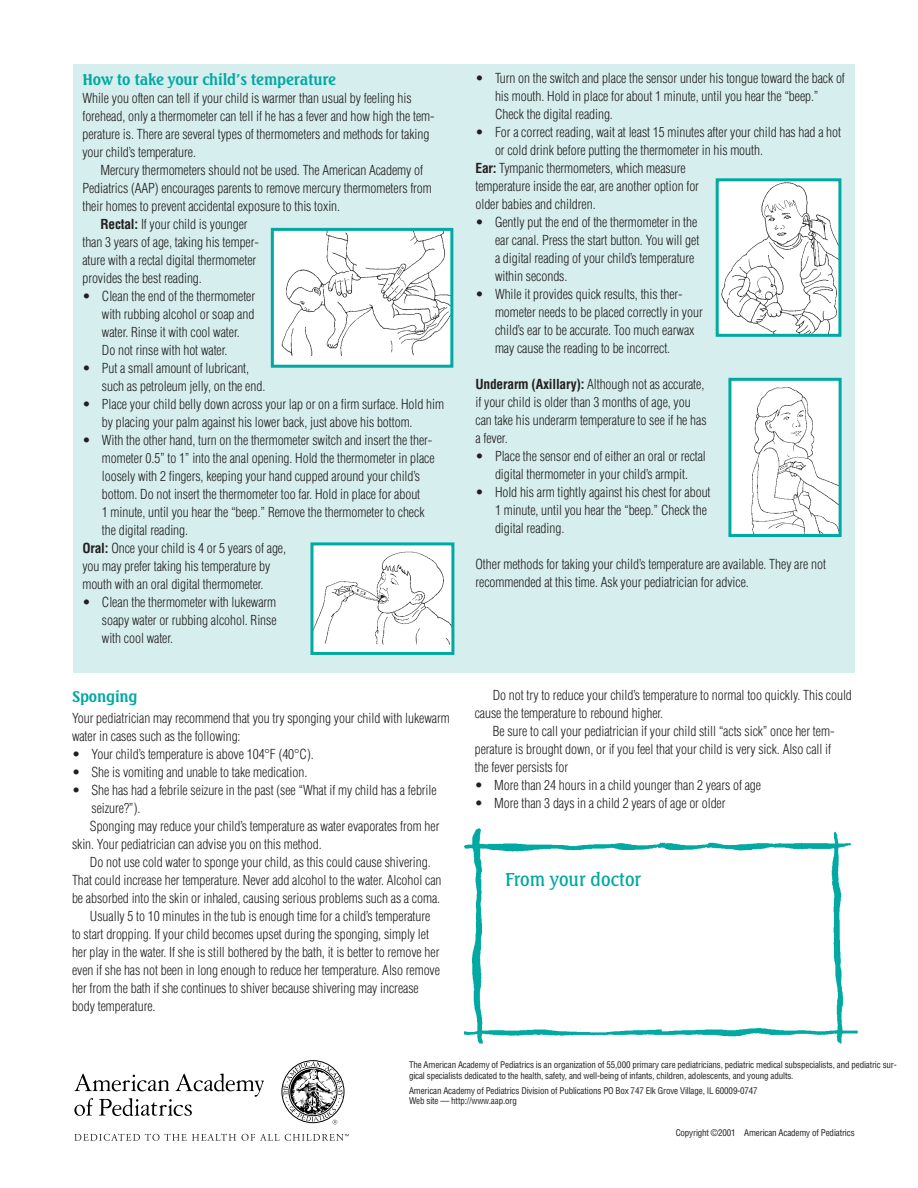
<style>
.page{position:relative;width:918px;height:1188px;background:#fff}
.page>*{position:absolute;margin:0;border:0;box-sizing:border-box;transform-origin:0 0}
.t1{font:500 18px "Seagull BT";color:#00a9a2}
.t2{font:700 15px "Seagull BT";letter-spacing:-.01em;color:#00a9a2}
.t3{font:300 condensed 13.5px/18px "Helvetica";letter-spacing:-.005em;color:#231f20}
.t4{font:condensed 9px/10.5px "Helvetica";letter-spacing:-.015em;color:#231f20}
.s1{font-weight:700}
</style>
<div class="page">
<svg style="left:74px;top:1073px;width:190px;height:43px"></svg>
<svg style="left:74px;top:1134px;width:275px;height:7px"></svg>
<svg style="left:281px;top:1060px;width:64px;height:64px"></svg>
<img style="left:464px;top:828px;width:394px;height:216px">
<div style="left:73px;top:64px;width:782px;height:608px;background:#d6eeed"></div>
<div style="left:272px;top:229px;width:180px;height:137px;background:#fff"></div>
<img style="left:281px;top:232px;width:168px;height:124px">
<div style="left:271px;top:228px;width:182px;height:140px;border:3px solid #00a9a2"></div>
<div style="left:312px;top:544px;width:141px;height:109px;background:#fff"></div>
<img style="left:314px;top:551px;width:136px;height:95px">
<div style="left:310px;top:542px;width:144px;height:113px;border:3px solid #00a9a2"></div>
<img style="left:721px;top:182px;width:116px;height:151px">
<div style="left:716px;top:178px;width:125px;height:159px;border:3px solid #00a9a2"></div>
<div style="left:730px;top:379px;width:110px;height:157px;background:#fff"></div>
<img style="left:751px;top:387px;width:87px;height:146px">
<div style="left:728px;top:378px;width:114px;height:159px;border:3px solid #00a9a2"></div>
<p class="t2" style="left:82px;top:72px;width:255px">How to take your child’s temperature</p>
<p class="t3" style="left:82px;top:91px;width:354px">While you often can tell if your child is warmer than usual by feeling his forehead, only a thermometer can tell if he has a fever and how high the tem&shy;perature is. There are several types of thermometers and methods for taking your child’s temperature.</p>
<p class="t3" style="left:100px;top:163px;width:324px">Mercury thermometers should not be used. The American Academy of</p>
<p class="t3" style="left:82px;top:181px;width:351px">Pediatrics (AAP) encourages parents to remove mercury thermometers from</p>
<p class="t3" style="left:82px;top:199px;width:259px">their homes to prevent accidental exposure to this toxin.</p>
<p class="t3" style="left:100px;top:217px;width:149px"><span class="s1">Rectal:</span> If your child is younger</p>
<p class="t3" style="left:82px;top:235px;width:178px">than 3 years of age, taking his temper-</p>
<p class="t3" style="left:82px;top:253px;width:175px">ature with a rectal digital thermometer</p>
<p class="t3" style="left:82px;top:271px;width:121px">provides the best reading.</p>
<p class="t3" style="left:102px;top:289px;width:155px;text-indent:-19px">• Clean the end of the thermometer with rubbing alcohol or soap and water. Rinse it with cool water.<br>Do not rinse with hot water.</p>
<p class="t3" style="left:102px;top:361px;width:165px;text-indent:-19px">• Put a small amount of lubricant, such as petroleum jelly, on the end.</p>
<p class="t3" style="left:102px;top:397px;width:344px;text-indent:-19px">• Place your child belly down across your lap or on a firm surface. Hold him by placing your palm against his lower back, just above his bottom.</p>
<p class="t3" style="left:82px;top:433px;width:351px">• With the other hand, turn on the thermometer switch and insert the ther-</p>
<p class="t3" style="left:102px;top:451px;width:334px">mometer 0.5” to 1” into the anal opening. Hold the thermometer in place</p>
<p class="t3" style="left:102px;top:469px;width:320px">loosely with 2 fingers, keeping your hand cupped around your child’s</p>
<p class="t3" style="left:102px;top:487px;width:320px">bottom. Do not insert the thermometer too far. Hold in place for about</p>
<p class="t3" style="left:102px;top:505px;width:324px">1 minute, until you hear the “beep.” Remove the thermometer to check</p>
<p class="t3" style="left:102px;top:523px;width:88px">the digital reading.</p>
<p class="t3" style="left:82px;top:541px;width:205px"><span class="s1">Oral:</span> Once your child is 4 or 5 years of age,</p>
<p class="t3" style="left:82px;top:559px;width:189px">you may prefer taking his temperature by</p>
<p class="t3" style="left:82px;top:577px;width:183px">mouth with an oral digital thermometer.</p>
<p class="t3" style="left:102px;top:595px;width:176px;text-align:justify;text-indent:-19px">• Clean the thermometer with lukewarm soapy water or rubbing alcohol. Rinse with cool water.</p>
<p class="t2" style="left:72px;top:690px;width:67px">Sponging</p>
<p class="t3" style="left:72px;top:711px;width:379px">Your pediatrician may recommend that you try sponging your child with lukewarm water in cases such as the following:</p>
<p class="t3" style="left:72px;top:747px;width:243px">• Your child’s temperature is above 104°F (40°C).</p>
<p class="t3" style="left:72px;top:765px;width:237px">• She is vomiting and unable to take medication.</p>
<p class="t3" style="left:72px;top:783px;width:366px">• She has had a febrile seizure in the past (see “What if my child has a febrile</p>
<p class="t3" style="left:91px;top:801px;width:50px">seizure?”).</p>
<p class="t3" style="left:90px;top:819px;width:351px">Sponging may reduce your child’s temperature as water evaporates from her</p>
<p class="t3" style="left:72px;top:837px;width:251px">skin. Your pediatrician can advise you on this method.</p>
<p class="t3" style="left:90px;top:855px;width:342px">Do not use cold water to sponge your child, as this could cause shivering.</p>
<p class="t3" style="left:72px;top:873px;width:371px">That could increase her temperature. Never add alcohol to the water. Alcohol can</p>
<p class="t3" style="left:72px;top:891px;width:370px">be absorbed into the skin or inhaled, causing serious problems such as a coma.</p>
<p class="t3" style="left:90px;top:909px;width:342px">Usually 5 to 10 minutes in the tub is enough time for a child’s temperature</p>
<p class="t3" style="left:72px;top:927px;width:359px">to start dropping. If your child becomes upset during the sponging, simply let</p>
<p class="t3" style="left:72px;top:945px;width:369px">her play in the water. If she is still bothered by the bath, it is better to remove her</p>
<p class="t3" style="left:72px;top:963px;width:370px">even if she has not been in long enough to reduce her temperature. Also remove</p>
<p class="t3" style="left:72px;top:981px;width:348px">her from the bath if she continues to shiver because shivering may increase</p>
<p class="t3" style="left:72px;top:999px;width:85px">body temperature.</p>
<p class="t3" style="left:495px;top:71px;width:351px;text-indent:-19px">• Turn on the switch and place the sensor under his tongue toward the back of his mouth. Hold in place for about 1 minute, until you hear the “beep.”<br>Check the digital reading.</p>
<p class="t3" style="left:476px;top:125px;width:367px">• For a correct reading, wait at least 15 minutes after your child has had a hot</p>
<p class="t3" style="left:495px;top:143px;width:270px">or cold drink before putting the thermometer in his mouth.</p>
<p class="t3" style="left:476px;top:161px;width:212px"><span class="s1">Ear:</span> Tympanic thermometers, which measure</p>
<p class="t3" style="left:476px;top:179px;width:225px">temperature inside the ear, are another option for</p>
<p class="t3" style="left:476px;top:197px;width:122px">older babies and children.</p>
<p class="t3" style="left:495px;top:215px;width:206px;text-indent:-19px">• Gently put the end of the thermometer in the ear canal. Press the start button. You will get a digital reading of your child’s temperature within seconds.</p>
<p class="t3" style="left:495px;top:287px;width:209px;text-indent:-19px">• While it provides quick results, this ther&shy;mometer needs to be placed correctly in your child’s ear to be accurate. Too much earwax may cause the reading to be incorrect.</p>
<p class="t3" style="left:476px;top:377px;width:233px"><span class="s1">Underarm (Axillary):</span> Although not as accurate, if your child is older than 3 months of age, you can take his underarm temperature to see if he has a fever.</p>
<p class="t3" style="left:476px;top:449px;width:232px;text-align:center">• Place the sensor end of either an oral or rectal digital thermometer in your child’s armpit.</p>
<p class="t3" style="left:495px;top:485px;width:217px;text-indent:-19px">• Hold his arm tightly against his chest for about<br>1 minute, until you hear the “beep.” Check the digital reading.</p>
<p class="t3" style="left:476px;top:557px;width:352px">Other methods for taking your child’s temperature are available. They are not recommended at this time. Ask your pediatrician for advice.</p>
<p class="t3" style="left:475px;top:688px;width:379px;text-indent:18px">Do not try to reduce your child’s temperature to normal too quickly. This could cause the temperature to rebound higher.</p>
<p class="t3" style="left:475px;top:724px;width:361px;text-indent:18px">Be sure to call your pediatrician if your child still “acts sick” once her tem&shy;perature is brought down, or if you feel that your child is very sick. Also call if the fever persists for</p>
<p class="t3" style="left:475px;top:778px;width:288px">• More than 24 hours in a child younger than 2 years of age</p>
<p class="t3" style="left:475px;top:796px;width:252px">• More than 3 days in a child 2 years of age or older</p>
<h1 class="t1" style="left:505px;top:871px;width:138px">From your doctor</h1>
<p class="t4" style="left:409px;top:1061px;width:489px">The American Academy of Pediatrics is an organization of 55,000 primary care pediatricians, pediatric medical subspecialists, and pediatric sur&shy;gical specialists dedicated to the health, safety, and well-being of infants, children, adolescents, and young adults.</p>
<p class="t4" style="left:409px;top:1087px;width:350px">American Academy of Pediatrics Division of Publications PO Box 747 Elk Grove Village, IL 60009-0747<br>Web site — http://www.aap.org</p>
<p class="t4" style="left:676px;top:1129px;width:180px">Copyright ©2001 American Academy of Pediatrics</p>
</div>
